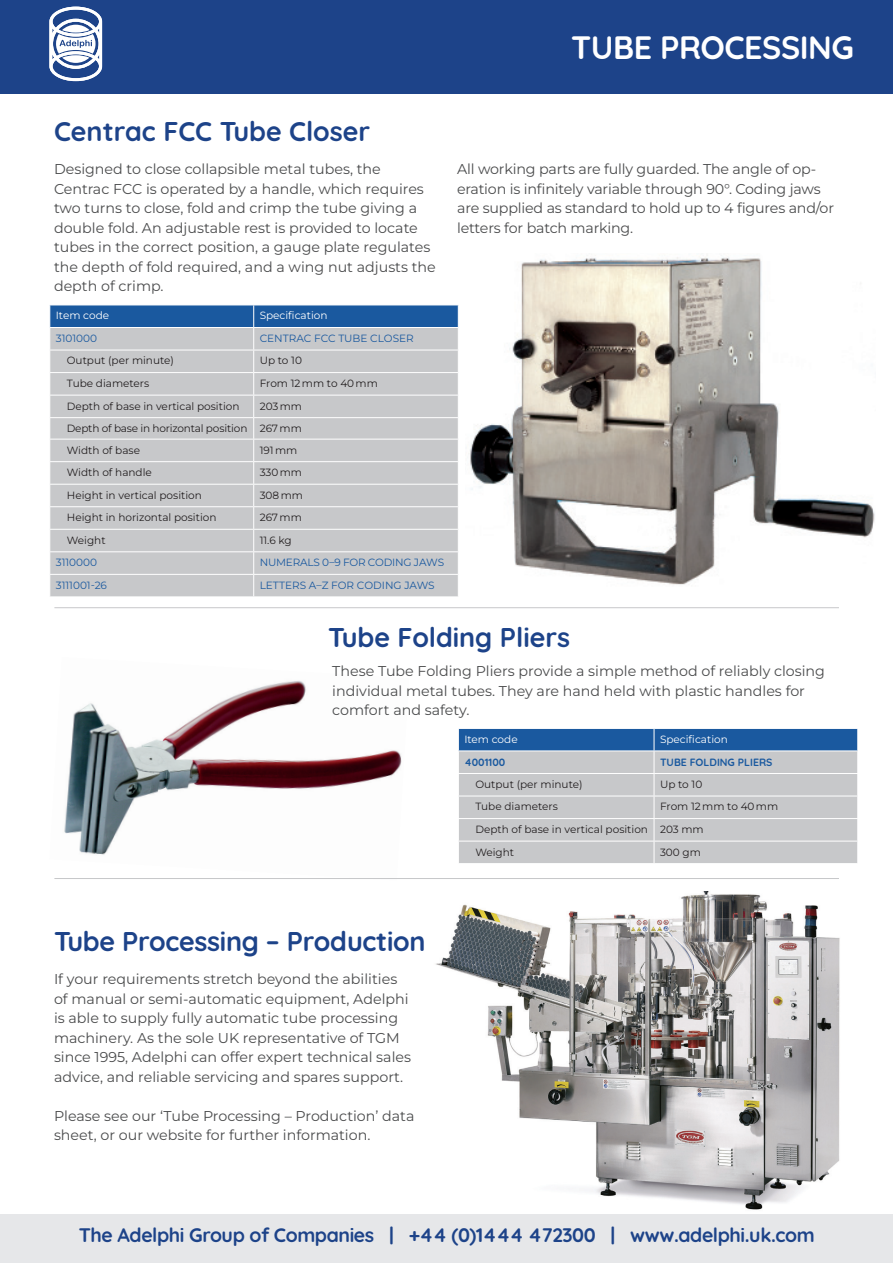
<style>
.page{position:relative;width:893px;height:1263px;background:#fff}
.page>*{position:absolute;margin:0;border:0;box-sizing:border-box;transform-origin:0 0}
.t1{font:700 32.25px "Quicksand";letter-spacing:-.015em;color:#fff}
.t2{font:700 27px "Quicksand";letter-spacing:-.01em;color:#1d4389}
.t3{font:700 19.5px "Quicksand";letter-spacing:-.02em;color:#1d4389}
.t4{font:100 14.25px/19.5px "Montserrat";color:#4b4c4d}
.t5{font:100 10.5px "Montserrat";color:#231f20}
.t6{font:100 10.5px "Montserrat";color:#1a599f}
.t7{font:100 10.5px "Montserrat";color:#fff}
.t8{font:100 10.5px "Montserrat";letter-spacing:-.02em;color:#231f20}
.t9{font:100 10.5px "Montserrat";letter-spacing:-.02em;color:#1a599f}
.t10{font:700 10.5px "Quicksand";color:#1a599f}
</style>
<div class="page">
<img style="left:64px;top:680px;width:338px;height:175px">
<img style="left:428px;top:891px;width:452px;height:324px">
<hr style="left:54px;top:607px;width:785px;height:1px;background:#c7c8ca">
<hr style="left:54px;top:878px;width:785px;height:1px;background:#c7c8ca">
<svg style="left:49px;top:305px;width:410px;height:291px;background:#bdc2c9"></svg>
<img style="left:468px;top:256px;width:407px;height:329px">
<svg style="left:458px;top:728px;width:400px;height:135px;background:#aeb9c5"></svg>
<div style="left:0;top:0;width:893px;height:94px;background:#1d4389"></div>
<div style="left:0;top:1215px;width:893px;height:48px;background:#e6e7e9"></div>
<svg style="left:49px;top:7px;width:53px;height:74px"></svg>
<p class="t2" style="left:54px;top:109px;width:318px">Centrac FCC Tube Closer</p>
<p class="t1" style="left:571px;top:21px;width:284px">TUBE PROCESSING</p>
<p class="t4" style="left:54px;top:159px;width:383px">Designed to close collapsible metal tubes, the Centrac FCC is operated by a handle, which requires two turns to close, fold and crimp the tube giving a double fold. An adjustable rest is provided to locate tubes in the correct position, a gauge plate regulates the depth of fold required, and a wing nut adjusts the depth of crimp.</p>
<p class="t4" style="left:457px;top:159px;width:378px">All working parts are fully guarded. The angle of op&shy;eration is infinitely variable through 90°. Coding jaws are supplied as standard to hold up to 4 figures and/or letters for batch marking.</p>
<p class="t7" style="left:56px;top:309px;width:55px">Item code</p>
<p class="t7" style="left:260px;top:309px;width:69px">Specification</p>
<p class="t6" style="left:56px;top:331px;width:43px">3101000</p>
<p class="t6" style="left:260px;top:331px;width:156px">CENTRAC FCC TUBE CLOSER</p>
<p class="t5" style="left:67px;top:354px;width:109px">Output (per minute)</p>
<p class="t5" style="left:260px;top:354px;width:44px">Up to 10</p>
<p class="t5" style="left:67px;top:376px;width:84px">Tube diameters</p>
<p class="t5" style="left:260px;top:376px;width:120px">From 12 mm to 40 mm</p>
<p class="t5" style="left:67px;top:399px;width:174px">Depth of base in vertical position</p>
<p class="t5" style="left:260px;top:399px;width:44px">203 mm</p>
<p class="t8" style="left:67px;top:421px;width:182px">Depth of base in horizontal position</p>
<p class="t5" style="left:260px;top:421px;width:44px">267 mm</p>
<p class="t5" style="left:67px;top:443px;width:75px">Width of base</p>
<p class="t5" style="left:260px;top:443px;width:39px">191 mm</p>
<p class="t5" style="left:67px;top:465px;width:87px">Width of handle</p>
<p class="t5" style="left:260px;top:465px;width:44px">330 mm</p>
<p class="t5" style="left:67px;top:488px;width:137px">Height in vertical position</p>
<p class="t5" style="left:260px;top:488px;width:45px">308 mm</p>
<p class="t5" style="left:67px;top:510px;width:151px">Height in horizontal position</p>
<p class="t5" style="left:260px;top:510px;width:44px">267 mm</p>
<p class="t5" style="left:67px;top:533px;width:40px">Weight</p>
<p class="t5" style="left:260px;top:533px;width:34px">11.6 kg</p>
<p class="t6" style="left:56px;top:555px;width:43px">3110000</p>
<p class="t9" style="left:260px;top:555px;width:186px">NUMERALS 0–9 FOR CODING JAWS</p>
<p class="t6" style="left:56px;top:578px;width:53px">3111001-26</p>
<p class="t6" style="left:260px;top:578px;width:176px">LETTERS A–Z FOR CODING JAWS</p>
<p class="t2" style="left:328px;top:615px;width:244px">Tube Folding Pliers</p>
<p class="t4" style="left:332px;top:661px;width:494px">These Tube Folding Pliers provide a simple method of reliably closing individual metal tubes. They are hand held with plastic handles for comfort and safety.</p>
<p class="t2" style="left:54px;top:919px;width:373px">Tube Processing – Production</p>
<p class="t4" style="left:54px;top:969px;width:359px">If your requirements stretch beyond the abilities of manual or semi-automatic equipment, Adelphi is able to supply fully automatic tube processing machinery. As the sole UK representative of TGM since 1995, Adelphi can offer expert technical sales advice, and reliable servicing and spares support.</p>
<p class="t4" style="left:54px;top:1106px;width:362px">Please see our ‘Tube Processing – Production’ data sheet, or our website for further information.</p>
<p class="t7" style="left:464px;top:732px;width:55px">Item code</p>
<p class="t7" style="left:660px;top:732px;width:69px">Specification</p>
<p class="t10" style="left:464px;top:753px;width:42px">4001100</p>
<p class="t10" style="left:660px;top:753px;width:114px">TUBE FOLDING PLIERS</p>
<p class="t5" style="left:475px;top:777px;width:109px">Output (per minute)</p>
<p class="t5" style="left:660px;top:777px;width:44px">Up to 10</p>
<p class="t5" style="left:475px;top:800px;width:84px">Tube diameters</p>
<p class="t5" style="left:660px;top:800px;width:120px">From 12 mm to 40 mm</p>
<p class="t5" style="left:475px;top:822px;width:174px">Depth of base in vertical position</p>
<p class="t5" style="left:660px;top:822px;width:45px">203 mm</p>
<p class="t5" style="left:475px;top:845px;width:40px">Weight</p>
<p class="t5" style="left:660px;top:845px;width:42px">300 gm</p>
<p class="t3" style="left:79px;top:1219px;width:737px">The Adelphi Group of Companies | +44 (0)1444 472300 | www.adelphi.uk.com</p>
</div>
